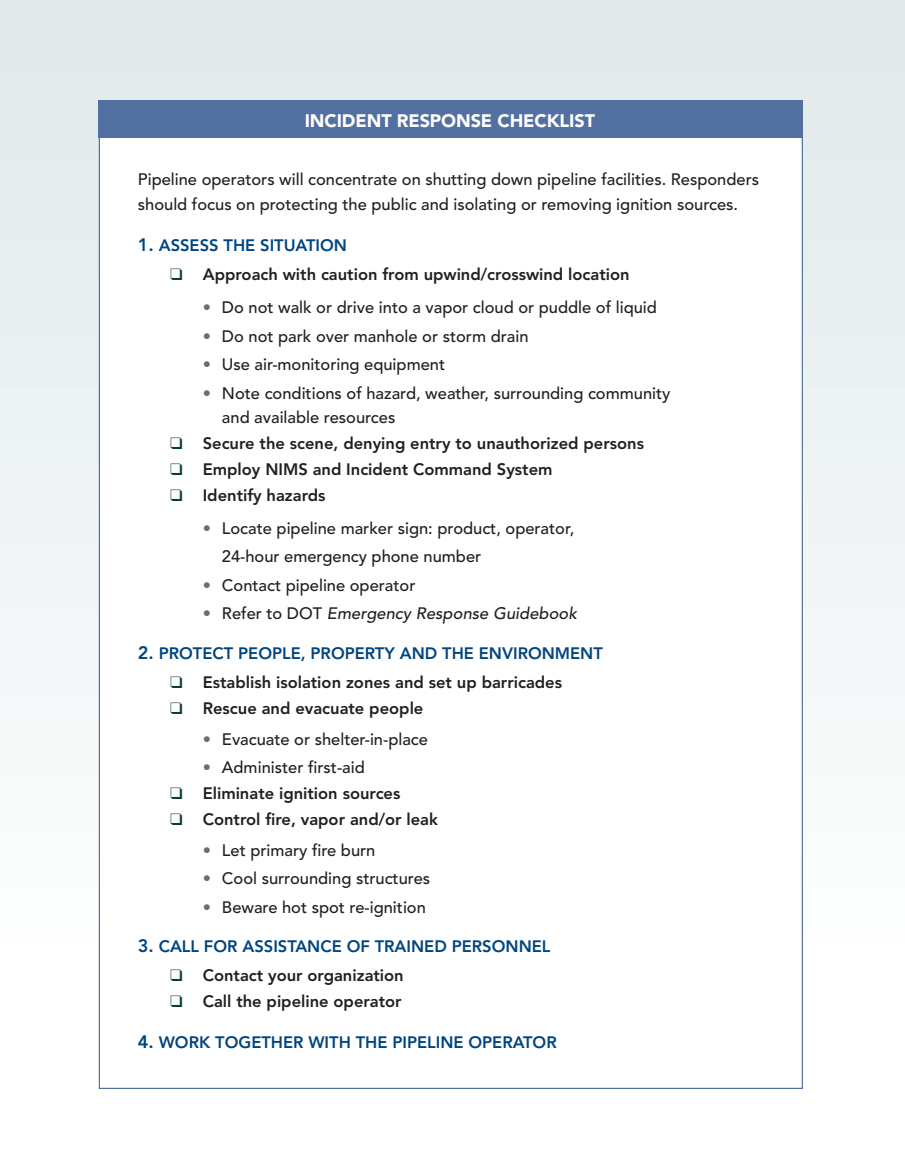
<style>
.page{position:relative;width:905px;height:1175px;background:#fff}
.page>*{position:absolute;margin:0;border:0;box-sizing:border-box;transform-origin:0 0}
.t1{font:900 18px "Avenir";letter-spacing:-.005em;color:#fff}
.t2{font:500 16.5px/25.5px "Avenir";color:#231f20}
.t3{font:800 16.5px "Avenir";color:#231f20}
.t4{font:800 16.5px "Avenir";color:#01457f}
.t5{font:italic 500 16.5px "Avenir";letter-spacing:.005em;color:#231f20}
.s1{font-size:18px}
.s2{color:#083f2c}
.s3{color:#6c6d70}
.s4{font-style:normal;color:#6c6d70}
.s5{font-style:normal}
</style>
<div class="page">
<div style="left:0;top:0;width:904px;height:962px;background:linear-gradient(to bottom,#dfe7e8,#fbfdfd)"></div>
<div style="left:100px;top:101px;width:701px;height:986px;background:#fff"></div>
<div style="left:99px;top:100px;width:703px;height:37px;background:#5270a1"></div>
<p class="t1" style="left:305px;top:113px;width:292px">INCIDENT RESPONSE CHECKLIST</p>
<p class="t2" style="left:138px;top:168px;width:622px">Pipeline operators will concentrate on shutting down pipeline facilities. Responders should focus on protecting the public and isolating or removing ignition sources.</p>
<p class="t4" style="left:138px;top:239px;width:210px"><span class="s1">1.</span> ASSESS THE SITUATION</p>
<p class="t3" style="left:170px;top:268px;width:461px"><span class="s2">❑</span> Approach with caution from upwind/crosswind location</p>
<p class="t2" style="left:203px;top:296px;width:456px"><span class="s3">•</span> Do not walk or drive into a vapor cloud or puddle of liquid</p>
<p class="t2" style="left:203px;top:324px;width:327px"><span class="s3">•</span> Do not park over manhole or storm drain</p>
<p class="t2" style="left:203px;top:353px;width:244px"><span class="s3">•</span> Use air-monitoring equipment</p>
<p class="t2" style="left:222px;top:382px;width:450px;line-height:24.2px;text-indent:-19px"><span class="s3">•</span> Note conditions of hazard, weather, surrounding community and available resources</p>
<p class="t3" style="left:170px;top:436px;width:475px"><span class="s2">❑</span> Secure the scene, denying entry to unauthorized persons</p>
<p class="t3" style="left:170px;top:462px;width:384px"><span class="s2">❑</span> Employ NIMS and Incident Command System</p>
<p class="t3" style="left:170px;top:488px;width:157px"><span class="s2">❑</span> Identify hazards</p>
<p class="t2" style="left:222px;top:515px;width:354px;line-height:28.5px;text-indent:-19px"><span class="s3">•</span> Locate pipeline marker sign: product, operator,<br>24-hour emergency phone number</p>
<p class="t2" style="left:203px;top:573px;width:214px"><span class="s3">•</span> Contact pipeline operator</p>
<p class="t5" style="left:203px;top:606px;width:376px"><span class="s4">•</span> <span class="s5">Refer to DOT</span> Emergency Response Guidebook</p>
<p class="t4" style="left:138px;top:646px;width:466px"><span class="s1">2.</span> PROTECT PEOPLE, PROPERTY AND THE ENVIRONMENT</p>
<p class="t3" style="left:170px;top:675px;width:393px"><span class="s2">❑</span> Establish isolation zones and set up barricades</p>
<p class="t3" style="left:170px;top:701px;width:255px"><span class="s2">❑</span> Rescue and evacuate people</p>
<p class="t2" style="left:203px;top:727px;width:227px"><span class="s3">•</span> Evacuate or shelter-in-place</p>
<p class="t2" style="left:203px;top:756px;width:163px"><span class="s3">•</span> Administer first-aid</p>
<p class="t3" style="left:170px;top:786px;width:232px"><span class="s2">❑</span> Eliminate ignition sources</p>
<p class="t3" style="left:170px;top:812px;width:269px"><span class="s2">❑</span> Control fire, vapor and/or leak</p>
<p class="t2" style="left:203px;top:838px;width:174px"><span class="s3">•</span> Let primary fire burn</p>
<p class="t2" style="left:203px;top:867px;width:229px"><span class="s3">•</span> Cool surrounding structures</p>
<p class="t2" style="left:203px;top:895px;width:225px"><span class="s3">•</span> Beware hot spot re-ignition</p>
<p class="t4" style="left:138px;top:939px;width:414px"><span class="s1">3.</span> CALL FOR ASSISTANCE OF TRAINED PERSONNEL</p>
<p class="t3" style="left:170px;top:969px;width:235px"><span class="s2">❑</span> Contact your organization</p>
<p class="t3" style="left:170px;top:994px;width:233px"><span class="s2">❑</span> Call the pipeline operator</p>
<p class="t4" style="left:138px;top:1035px;width:420px"><span class="s1">4.</span> WORK TOGETHER WITH THE PIPELINE OPERATOR</p>
</div>
